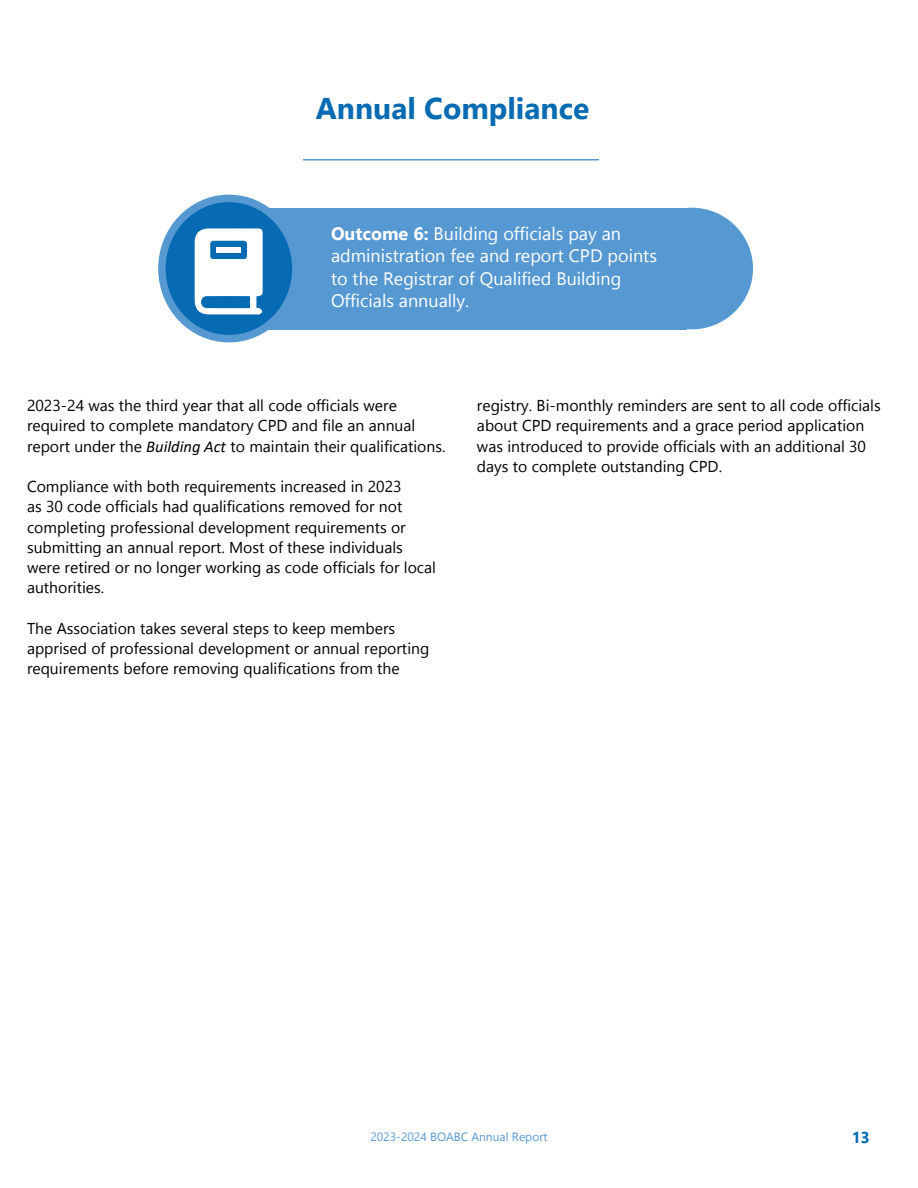
<style>
.page{position:relative;width:918px;height:1188px;background:#fff}
.page>*{position:absolute;margin:0;border:0;box-sizing:border-box;transform-origin:0 0}
.t1{font:700 30px "Gadugi";color:#066bb3}
.t2{font:18px/22.5px "Gadugi";color:#fff}
.t3{font:15.75px/20.2px "Gadugi";color:#000}
.t4{font:700 15.75px "Gadugi";color:#066bb3}
.t5{font:12px "Gadugi";color:#5698d2}
.s1{font-weight:700}
.s2{font-family:"Calibri";font-style:italic;font-size:16.5px}
</style>
<div class="page">
<div style="left:247px;top:208px;width:440px;height:121px;background:#5698d2"></div>
<div style="left:630px;top:208px;width:123px;height:121px;background:#5698d2;border-radius:50%"></div>
<div style="left:162px;top:198px;width:134px;height:141px;background:#066bb3;border-radius:50%"></div>
<div style="left:158px;top:195px;width:142px;height:147px;border:8px solid #5698d2;border-radius:50%"></div>
<svg style="left:195px;top:228px;width:68px;height:87px"></svg>
<div style="left:216px;top:247px;width:25px;height:6px;background:#fff"></div>
<hr style="left:303px;top:159px;width:296px;height:1px;background:#5698d2">
<h1 class="t1" style="left:316px;top:91px;width:275px">Annual Compliance</h1>
<p class="t2" style="left:331px;top:222px;width:328px"><span class="s1">Outcome 6:</span> Building officials pay an administration fee and report CPD points to the Registrar of Qualified Building Officials annually.</p>
<p class="t3" style="left:27px;top:395px;width:420px">2023-24 was the third year that all code officials were required to complete mandatory CPD and file an annual report under the <span class="s2">Building Act</span> to maintain their qualifications.</p>
<p class="t3" style="left:27px;top:476px;width:411px">Compliance with both requirements increased in 2023<br>as 30 code officials had qualifications removed for not completing professional development requirements or submitting an annual report. Most of these individuals were retired or no longer working as code officials for local authorities.</p>
<p class="t3" style="left:27px;top:618px;width:404px">The Association takes several steps to keep members apprised of professional development or annual reporting requirements before removing qualifications from the</p>
<p class="t3" style="left:477px;top:395px;width:405px">registry. Bi-monthly reminders are sent to all code officials about CPD requirements and a grace period application was introduced to provide officials with an additional 30 days to complete outstanding CPD.</p>
<p class="t5" style="left:370px;top:1129px;width:179px">2023-2024 BOABC Annual Report</p>
<p class="t4" style="left:852px;top:1128px;width:20px">13</p>
</div>
